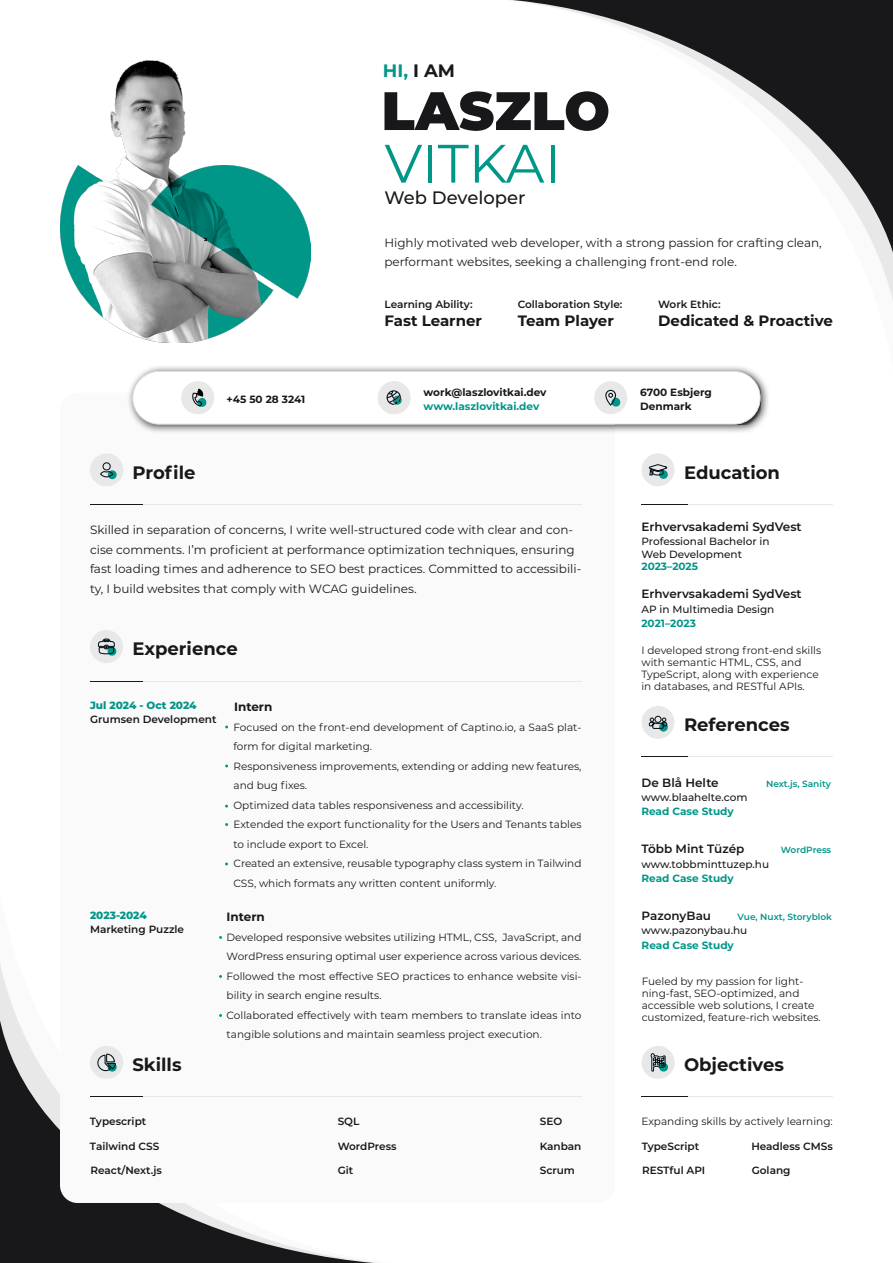
<style>
.page{position:relative;width:893px;height:1263px;background:#fff}
.page>*{position:absolute;margin:0;border:0;box-sizing:border-box;transform-origin:0 0}
.t1{font:900 54px "Montserrat";color:#18181b}
.t2{font:54px "Montserrat";color:#009688}
.t3{font:700 18px "Montserrat";color:#18181b}
.t4{font:500 18px "Montserrat";color:#18181b}
.t5{font:700 18px "Montserrat";color:#009688}
.t6{font:700 15px "Montserrat";color:#18181b}
.t7{font:12px/19.5px "Montserrat";color:#1a1a1a}
.t8{font:600 12px "Montserrat";color:#18181b}
.t9{font:700 12px "Montserrat";color:#18181b}
.t10{font:10.5px/19.5px "Montserrat";color:#1a1a1a}
.t11{font:600 10.5px "Montserrat";color:#18181b}
.t12{font:500 10.5px/12.6px "Montserrat";color:#1a1a1a}
.t13{font:700 10.5px "Montserrat";color:#009688}
.t14{font:700 10.5px/14.1px "Montserrat";color:#18181b}
.t15{font:800 10.5px "Montserrat";color:#009688}
.t16{font:600 9px "Montserrat";color:#009688}
.s1{color:#18181b}
</style>
<div class="page">
<svg style="left:511px;top:0;width:382px;height:264px"></svg>
<svg style="left:0;top:998px;width:377px;height:265px;fill:#18181b"></svg>
<img style="left:60px;top:60px;width:250px;height:282px">
<div style="left:60px;top:393px;width:555px;height:810px;background:#fafafa;border-radius:18px"></div>
<div style="left:126px;top:364px;width:644px;height:70px;background:#000;opacity:.75"></div>
<div style="left:133px;top:371px;width:627px;height:53px;background:#fff;border-radius:26px"></div>
<div style="left:132px;top:371px;width:628px;height:53px;border:1px solid #e1e1e1;border-radius:26px"></div>
<div style="left:181px;top:381px;width:33px;height:33px;background:#e8e8e9;border-radius:50%"></div>
<div style="left:197px;top:398px;width:9px;height:9px;background:#009688;border-radius:50%"></div>
<svg style="left:192px;top:381px;width:11px;height:26px"></svg>
<div style="left:378px;top:381px;width:33px;height:33px;background:#e8e8e9;border-radius:50%"></div>
<svg style="left:387px;top:390px;width:15px;height:15px"></svg>
<div style="left:594px;top:381px;width:33px;height:33px;background:#e8e8e9;border-radius:50%"></div>
<div style="left:611px;top:398px;width:9px;height:8px;background:#009688;border-radius:50%"></div>
<svg style="left:605px;top:381px;width:12px;height:26px"></svg>
<div style="left:90px;top:453px;width:33px;height:33px;background:#e8e8e9;border-radius:50%"></div>
<div style="left:108px;top:470px;width:9px;height:9px;background:#009688;border-radius:50%"></div>
<svg style="left:100px;top:462px;width:14px;height:16px"></svg>
<div style="left:641px;top:453px;width:33px;height:33px;background:#e8e8e9;border-radius:50%"></div>
<div style="left:659px;top:470px;width:9px;height:9px;background:#009688;border-radius:50%"></div>
<svg style="left:648px;top:464px;width:20px;height:12px"></svg>
<div style="left:90px;top:630px;width:33px;height:33px;background:#e8e8e9;border-radius:50%"></div>
<svg style="left:98px;top:638px;width:17px;height:18px"></svg>
<div style="left:641px;top:1046px;width:34px;height:33px;background:#e8e8e9;border-radius:50%"></div>
<svg style="left:650px;top:1053px;width:16px;height:19px"></svg>
<div style="left:642px;top:706px;width:32px;height:33px;background:#e8e8e9;border-radius:50%"></div>
<div style="left:659px;top:723px;width:9px;height:9px;background:#009688;border-radius:50%"></div>
<svg style="left:648px;top:715px;width:20px;height:14px"></svg>
<div style="left:90px;top:1046px;width:33px;height:33px;background:#e8e8e9;border-radius:50%"></div>
<svg style="left:98px;top:1053px;width:18px;height:19px"></svg>
<hr style="left:90px;top:504px;width:491px;height:1px;background:#e8e8e9">
<hr style="left:90px;top:504px;width:53px;height:1px;background:#18181b">
<hr style="left:90px;top:681px;width:491px;height:1px;background:#e8e8e9">
<hr style="left:90px;top:681px;width:53px;height:1px;background:#18181b">
<hr style="left:90px;top:1096px;width:491px;height:1px;background:#e8e8e9">
<hr style="left:90px;top:1096px;width:53px;height:1px;background:#18181b">
<hr style="left:641px;top:504px;width:192px;height:1px;background:#e8e8e9">
<hr style="left:641px;top:504px;width:47px;height:1px;background:#18181b">
<hr style="left:641px;top:757px;width:192px;height:1px;background:#e8e8e9">
<hr style="left:641px;top:757px;width:47px;height:1px;background:#18181b">
<hr style="left:641px;top:1097px;width:192px;height:1px;background:#e8e8e9">
<hr style="left:641px;top:1097px;width:47px;height:1px;background:#18181b">
<h2 class="t5" style="left:383px;top:58px;width:74px">HI, <span class="s1">I AM</span></h2>
<h1 class="t1" style="left:381px;top:70px;width:230px">LASZLO</h1>
<h1 class="t2" style="left:385px;top:126px;width:178px">VITKAI</h1>
<h2 class="t4" style="left:384px;top:185px;width:143px">Web Developer</h2>
<p class="t7" style="left:384px;top:233px;width:439px">Highly motivated web developer, with a strong passion for crafting clean, performant websites, seeking a challenging front-end role.</p>
<h2 class="t3" style="left:132px;top:459px;width:64px">Profile</h2>
<p class="t14" style="left:227px;top:391px;width:80px">+45 50 28 3241</p>
<p class="t11" style="left:384px;top:297px;width:90px">Learning Ability:</p>
<p class="t11" style="left:658px;top:297px;width:64px">Work Ethic:</p>
<h3 class="t6" style="left:658px;top:310px;width:176px">Dedicated &amp; Proactive</h3>
<p class="t11" style="left:518px;top:297px;width:106px">Collaboration Style:</p>
<h3 class="t6" style="left:518px;top:310px;width:98px">Team Player</h3>
<h3 class="t6" style="left:384px;top:310px;width:99px">Fast Learner</h3>
<p class="t14" style="left:424px;top:384px;width:124px">work@laszlovitkai.dev</p>
<p class="t13" style="left:424px;top:398px;width:117px">www.laszlovitkai.dev</p>
<p class="t14" style="left:640px;top:384px;width:73px">6700 Esbjerg<br>Denmark</p>
<h2 class="t3" style="left:684px;top:459px;width:98px">Education</h2>
<p class="t7" style="left:90px;top:520px;width:493px">Skilled in separation of concerns, I write well-structured code with clear and con&shy;cise comments. I’m proficient at performance optimization techniques, ensuring fast loading times and adherence to SEO best practices. Committed to accessibili&shy;ty, I build websites that comply with WCAG guidelines.</p>
<h2 class="t3" style="left:132px;top:636px;width:107px">Experience</h2>
<p class="t15" style="left:90px;top:698px;width:108px">Jul 2024 - Oct 2024</p>
<p class="t11" style="left:90px;top:712px;width:128px">Grumsen Development</p>
<p class="t15" style="left:90px;top:908px;width:58px">2023-2024</p>
<p class="t11" style="left:90px;top:922px;width:96px">Marketing Puzzle</p>
<h2 class="t3" style="left:132px;top:1052px;width:51px">Skills</h2>
<p class="t9" style="left:234px;top:698px;width:40px">Intern</p>
<p class="t10" style="left:233px;top:717px;width:350px">Focused on the front-end development of Captino.io, a SaaS plat&shy;form for digital marketing.<br>Responsiveness improvements, extending or adding new features, and bug fixes.<br>Optimized data tables responsiveness and accessibility.<br>Extended the export functionality for the Users and Tenants tables to include export to Excel.<br>Created an extensive, reusable typography class system in Tailwind CSS, which formats any written content uniformly.</p>
<p class="t9" style="left:227px;top:908px;width:40px">Intern</p>
<p class="t10" style="left:227px;top:927px;width:356px">Developed responsive websites utilizing HTML, CSS, JavaScript, and WordPress ensuring optimal user experience across various devices.<br>Followed the most effective SEO practices to enhance website visi&shy;bility in search engine results.<br>Collaborated effectively with team members to translate ideas into tangible solutions and maintain seamless project execution.</p>
<p class="t11" style="left:90px;top:1114px;width:58px">Typescript</p>
<p class="t11" style="left:90px;top:1138px;width:71px">Tailwind CSS</p>
<p class="t11" style="left:90px;top:1163px;width:73px">React/Next.js</p>
<p class="t11" style="left:338px;top:1114px;width:23px">SQL</p>
<p class="t11" style="left:338px;top:1138px;width:60px">WordPress</p>
<p class="t11" style="left:338px;top:1163px;width:17px">Git</p>
<p class="t11" style="left:540px;top:1114px;width:24px">SEO</p>
<p class="t11" style="left:540px;top:1138px;width:43px">Kanban</p>
<p class="t11" style="left:540px;top:1163px;width:37px">Scrum</p>
<p class="t8" style="left:641px;top:518px;width:162px">Erhvervsakademi SydVest</p>
<p class="t12" style="left:641px;top:535px;width:130px">Professional Bachelor in<br>Web Development</p>
<p class="t13" style="left:641px;top:559px;width:58px">2023–2025</p>
<p class="t8" style="left:641px;top:586px;width:162px">Erhvervsakademi SydVest</p>
<p class="t12" style="left:641px;top:602px;width:134px">AP in Multimedia Design</p>
<p class="t13" style="left:641px;top:616px;width:56px">2021–2023</p>
<p class="t10" style="left:641px;top:644px;width:181px;line-height:12px">I developed strong front-end skills with semantic HTML, CSS, and TypeScript, along with experience in databases, and RESTful APIs.</p>
<h2 class="t3" style="left:684px;top:712px;width:107px">References</h2>
<p class="t8" style="left:641px;top:774px;width:79px">De Blå Helte</p>
<p class="t16" style="left:766px;top:777px;width:66px">Next.js, Sanity</p>
<p class="t12" style="left:641px;top:790px;width:108px">www.blaahelte.com</p>
<p class="t13" style="left:641px;top:804px;width:94px">Read Case Study</p>
<p class="t8" style="left:641px;top:840px;width:104px">Több Mint Tüzép</p>
<p class="t16" style="left:781px;top:844px;width:52px">WordPress</p>
<p class="t12" style="left:641px;top:857px;width:129px">www.tobbminttuzep.hu</p>
<p class="t13" style="left:641px;top:871px;width:94px">Read Case Study</p>
<p class="t8" style="left:642px;top:907px;width:71px">PazonyBau</p>
<p class="t16" style="left:738px;top:910px;width:96px">Vue, Nuxt, Storyblok</p>
<p class="t12" style="left:642px;top:924px;width:107px">www.pazonybau.hu</p>
<p class="t13" style="left:642px;top:937px;width:94px">Read Case Study</p>
<p class="t10" style="left:642px;top:975px;width:181px;line-height:12px">Fueled by my passion for light&shy;ning-fast, SEO-optimized, and accessible web solutions, I create customized, feature-rich websites.</p>
<h2 class="t3" style="left:684px;top:1052px;width:101px">Objectives</h2>
<p class="t10" style="left:641px;top:1111px;width:193px">Expanding skills by actively learning:</p>
<p class="t11" style="left:642px;top:1138px;width:59px">TypeScript</p>
<p class="t11" style="left:642px;top:1163px;width:65px">RESTful API</p>
<p class="t11" style="left:751px;top:1138px;width:83px">Headless CMSs</p>
<p class="t11" style="left:752px;top:1163px;width:40px">Golang</p>
</div>
